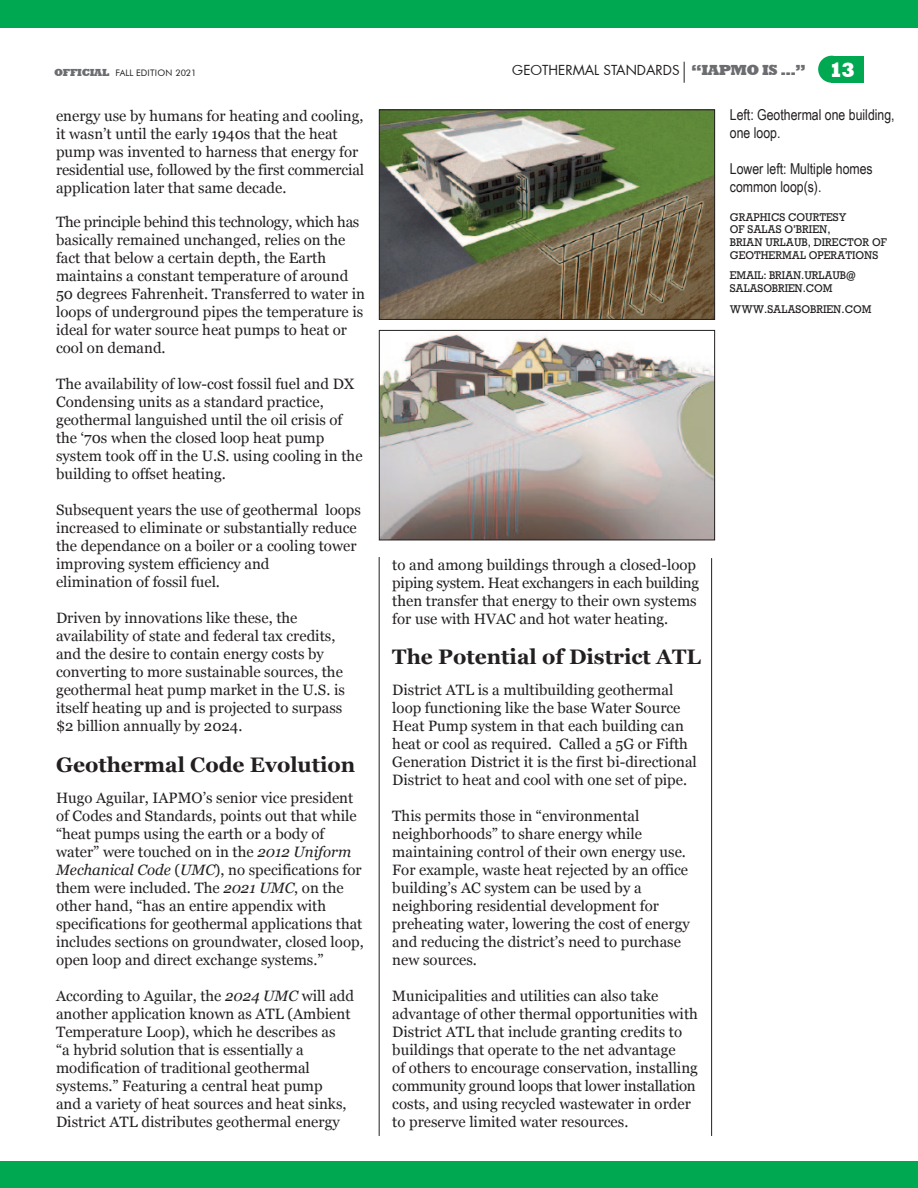
<style>
.page{position:relative;width:918px;height:1188px;background:#fff}
.page>*{position:absolute;margin:0;border:0;box-sizing:border-box;transform-origin:0 0}
.t1{font:700 21px "Georgia";color:#231f20}
.t2{font:800 21px "Rockwell";color:#fff;scale:.94 1}
.t3{font:15px/18px "Georgia";color:#231f20}
.t4{font:15px/18px "Arial Narrow";color:#231f20}
.t5{font:13.5px "Futura";color:#231f20}
.t6{font:10.5px/12.6px "Rockwell";color:#231f20}
.t7{font:9px "Futura BT";color:#231f20}
.s1{font-family:"Rockwell";font-weight:800;font-size:10.5px;color:#6c6d70}
.s2{font-family:"Rockwell";font-weight:800;font-size:15px;color:#6c6d70}
.s3{font-style:italic}
</style>
<div class="page">
<hr style="left:379px;top:557px;width:1px;height:579px;background:#231f20">
<hr style="left:711px;top:558px;width:1px;height:578px;background:#231f20">
<img style="left:381px;top:111px;width:332px;height:207px">
<div style="left:379px;top:109px;width:336px;height:211px;border:1px solid #231f20"></div>
<img style="left:381px;top:334px;width:332px;height:204px">
<div style="left:379px;top:330px;width:336px;height:210px;border:1px solid #231f20"></div>
<div style="left:832px;top:56px;width:32px;height:27px;background:#00a851"></div>
<div style="left:818px;top:56px;width:27px;height:27px;background:#00a851;border-radius:50%"></div>
<svg style="left:684px;top:62px;width:1px;height:21px"></svg>
<div style="left:0;top:1161px;width:918px;height:27px;background:#00a851"></div>
<div style="left:0;top:0;width:918px;height:27px;background:#00a851"></div>
<p class="t7" style="left:54px;top:67px;width:144px"><span class="s1">OFFICIAL</span> FALL EDITION 2021</p>
<p class="t5" style="left:512px;top:65px;width:295px">GEOTHERMAL STANDARDS <span class="s2">“IAPMO IS …”</span></p>
<p class="t2" style="left:829px;top:57px;width:29px">13</p>
<p class="t4" style="left:730px;top:106px;width:166px">Left: Geothermal one building, one loop.</p>
<p class="t4" style="left:730px;top:160px;width:144px">Lower left: Multiple homes</p>
<p class="t4" style="left:730px;top:178px;width:93px">common loop(s).</p>
<p class="t6" style="left:730px;top:213px;width:118px">GRAPHICS COURTESY<br>OF SALAS O’BRIEN,</p>
<p class="t6" style="left:730px;top:238px;width:159px">BRIAN URLAUB, DIRECTOR OF</p>
<p class="t6" style="left:730px;top:250px;width:150px">GEOTHERMAL OPERATIONS</p>
<p class="t6" style="left:730px;top:271px;width:127px">EMAIL: BRIAN.URLAUB@</p>
<p class="t6" style="left:730px;top:284px;width:104px">SALASOBRIEN.COM</p>
<p class="t6" style="left:730px;top:304px;width:143px">WWW.SALASOBRIEN.COM</p>
<p class="t3" style="left:56px;top:107px;width:309px">energy use by humans for heating and cooling, it wasn’t until the early 1940s that the heat pump was invented to harness that energy for residential use, followed by the first commercial application later that same decade.</p>
<p class="t3" style="left:56px;top:213px;width:310px">The principle behind this technology, which has basically remained unchanged, relies on the fact that below a certain depth, the Earth maintains a constant temperature of around 50 degrees Fahrenheit. Transferred to water in loops of underground pipes the temperature is ideal for water source heat pumps to heat or cool on demand.</p>
<p class="t3" style="left:56px;top:375px;width:308px">The availability of low-cost fossil fuel and DX Condensing units as a standard practice, geothermal languished until the oil crisis of the ‘70s when the closed loop heat pump system took off in the U.S. using cooling in the building to offset heating.</p>
<p class="t3" style="left:56px;top:501px;width:306px">Subsequent years the use of geothermal loops increased to eliminate or substantially reduce the dependance on a boiler or a cooling tower improving system efficiency and</p>
<p class="t3" style="left:56px;top:573px;width:165px">elimination of fossil fuel.</p>
<p class="t3" style="left:56px;top:609px;width:243px">Driven by innovations like these, the</p>
<p class="t3" style="left:56px;top:627px;width:281px">availability of state and federal tax credits,</p>
<p class="t3" style="left:56px;top:645px;width:269px">and the desire to contain energy costs by</p>
<p class="t3" style="left:56px;top:663px;width:290px">converting to more sustainable sources, the geothermal heat pump market in the U.S. is</p>
<p class="t3" style="left:56px;top:699px;width:288px">itself heating up and is projected to surpass</p>
<p class="t3" style="left:56px;top:717px;width:188px">$2 billion annually by 2024.</p>
<p class="t1" style="left:56px;top:753px;width:301px">Geothermal Code Evolution</p>
<p class="t3" style="left:56px;top:789px;width:307px">Hugo Aguilar, IAPMO’s senior vice president of Codes and Standards, points out that while “heat pumps using the earth or a body of water” were touched on in the <span class="s3">2012 Uniform Mechanical Code</span> (<span class="s3">UMC</span>), no specifications for them were included. The <span class="s3">2021 UMC</span>, on the other hand, “has an entire appendix with</p>
<p class="t3" style="left:56px;top:915px;width:309px;text-align:justify">specifications for geothermal applications that includes sections on groundwater, closed loop, open loop and direct exchange systems.”</p>
<p class="t3" style="left:56px;top:987px;width:300px">According to Aguilar, the <span class="s3">2024 UMC</span> will add another application known as ATL (Ambient<br>Temperature Loop), which he describes as</p>
<p class="t3" style="left:56px;top:1041px;width:249px">“a hybrid solution that is essentially a</p>
<p class="t3" style="left:56px;top:1059px;width:255px">modification of traditional geothermal</p>
<p class="t3" style="left:56px;top:1077px;width:268px">systems.” Featuring a central heat pump</p>
<p class="t3" style="left:56px;top:1095px;width:292px">and a variety of heat sources and heat sinks,</p>
<p class="t3" style="left:56px;top:1113px;width:285px">District ATL distributes geothermal energy</p>
<p class="t3" style="left:392px;top:555px;width:308px">to and among buildings through a closed-loop piping system. Heat exchangers in each building then transfer that energy to their own systems for use with HVAC and hot water heating.</p>
<p class="t1" style="left:392px;top:645px;width:310px">The Potential of District ATL</p>
<p class="t3" style="left:392px;top:681px;width:306px">District ATL is a multibuilding geothermal loop functioning like the base Water Source Heat Pump system in that each building can heat or cool as required. Called a 5G or Fifth Generation District it is the first bi-directional District to heat and cool with one set of pipe.</p>
<p class="t3" style="left:392px;top:807px;width:249px">This permits those in “environmental</p>
<p class="t3" style="left:392px;top:825px;width:251px">neighborhoods” to share energy while</p>
<p class="t3" style="left:392px;top:843px;width:297px">maintaining control of their own energy use.<br>For example, waste heat rejected by an office building’s AC system can be used by a</p>
<p class="t3" style="left:392px;top:897px;width:268px">neighboring residential development for</p>
<p class="t3" style="left:392px;top:915px;width:299px">preheating water, lowering the cost of energy and reducing the district’s need to purchase new sources.</p>
<p class="t3" style="left:392px;top:987px;width:268px">Municipalities and utilities can also take</p>
<p class="t3" style="left:392px;top:1005px;width:307px">advantage of other thermal opportunities with<br>District ATL that include granting credits to buildings that operate to the net advantage</p>
<p class="t3" style="left:392px;top:1059px;width:307px">of others to encourage conservation, installing community ground loops that lower installation costs, and using recycled wastewater in order to preserve limited water resources.</p>
</div>
